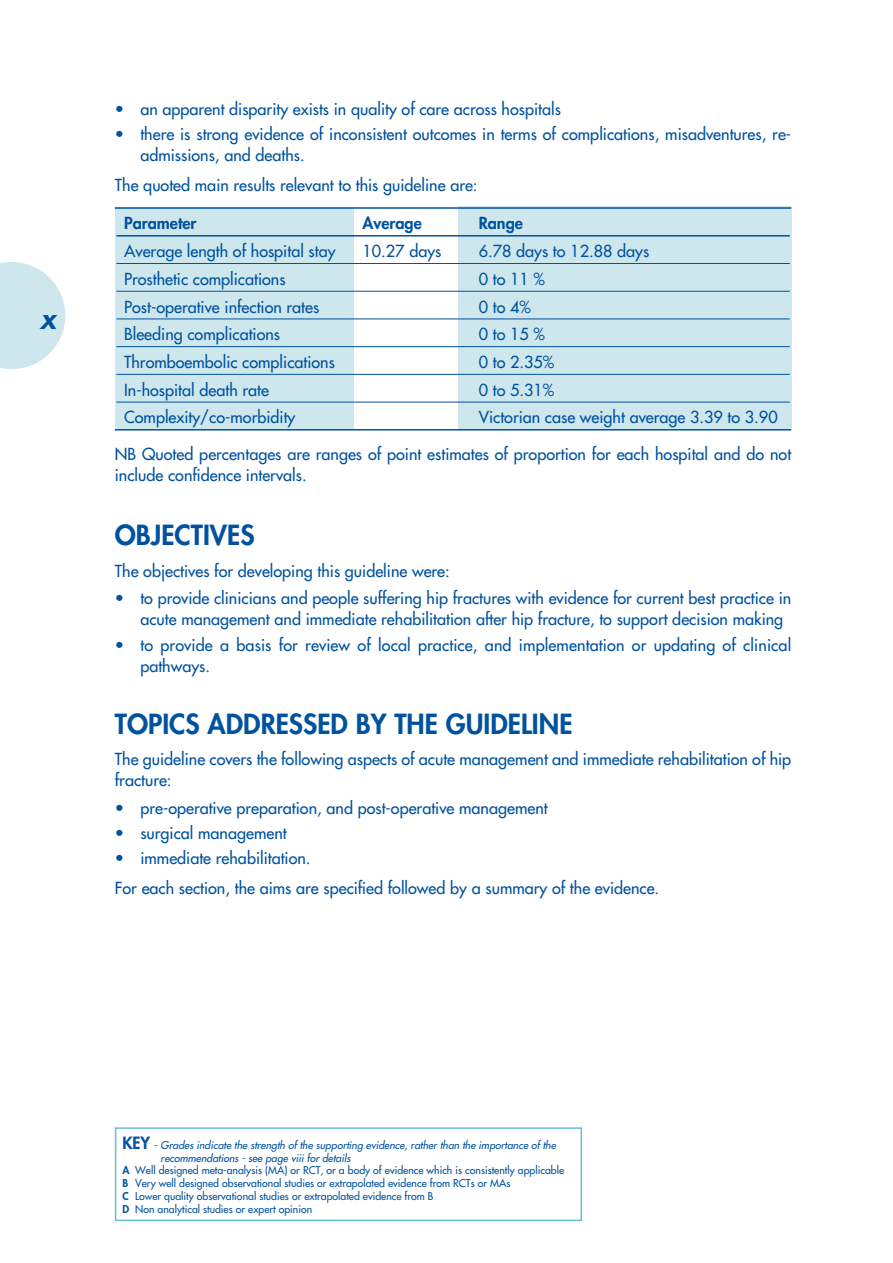
<style>
.page{position:relative;width:893px;height:1263px;background:#fff}
.page>*{position:absolute;margin:0;border:0;box-sizing:border-box;transform-origin:0 0}
.t1{font:italic 800 28.5px "Futura Maori";color:#00529f}
.t2{font:800 27px "Futura Maori";color:#00529f}
.t3{font:16.2px/21px "Futura GG Maori";color:#00529f}
.t4{font:800 16.2px "Futura Maori";color:#00529f}
.t5{font:10.5px "Futura Maori";color:#00529f}
.t6{font:italic 10.5px "Futura Maori";color:#00529f}
.s1{font-weight:800;font-style:normal;font-size:16.5px}
.s2{font-weight:800}
</style>
<div class="page">
<div style="left:115px;top:207px;width:239px;height:222px;background:#cee7ed"></div>
<div style="left:458px;top:207px;width:333px;height:222px;background:#cee7ed"></div>
<div style="left:115px;top:1127px;width:467px;height:94px;border:2px solid #69bdd0"></div>
<hr style="left:115px;top:207px;width:676px;height:2px;background:#00529f">
<hr style="left:116px;top:235px;width:673px;height:2px;background:#00529f">
<hr style="left:115px;top:429px;width:676px;height:2px;background:#00529f">
<hr style="left:116px;top:263px;width:673px;height:1px;background:#00529f">
<hr style="left:116px;top:291px;width:673px;height:1px;background:#00529f">
<hr style="left:116px;top:319px;width:673px;height:1px;background:#00529f">
<hr style="left:116px;top:346px;width:673px;height:1px;background:#00529f">
<hr style="left:116px;top:374px;width:673px;height:1px;background:#00529f">
<hr style="left:116px;top:402px;width:673px;height:1px;background:#00529f">
<svg style="left:0;top:262px;width:65px;height:107px"></svg>
<h1 class="t1" style="left:40px;top:302px;width:17px">x</h1>
<p class="t3" style="left:115px;top:100px;width:447px">• an apparent disparity exists in quality of care across hospitals</p>
<p class="t3" style="left:140px;top:126px;width:652px;text-indent:-26px">• there is strong evidence of inconsistent outcomes in terms of complications, misadventures, re&shy;admissions, and deaths.</p>
<p class="t3" style="left:115px;top:176px;width:364px">The quoted main results relevant to this guideline are:</p>
<p class="t4" style="left:124px;top:214px;width:74px">Parameter</p>
<p class="t4" style="left:362px;top:214px;width:61px">Average</p>
<p class="t4" style="left:478px;top:214px;width:46px">Range</p>
<p class="t3" style="left:124px;top:243px;width:213px">Average length of hospital stay</p>
<p class="t3" style="left:362px;top:243px;width:80px">10.27 days</p>
<p class="t3" style="left:478px;top:243px;width:172px">6.78 days to 12.88 days</p>
<p class="t3" style="left:124px;top:270px;width:163px">Prosthetic complications</p>
<p class="t3" style="left:478px;top:270px;width:68px">0 to 11 %</p>
<p class="t3" style="left:124px;top:298px;width:197px">Post-operative infection rates</p>
<p class="t3" style="left:478px;top:298px;width:54px">0 to 4%</p>
<p class="t3" style="left:124px;top:326px;width:157px">Bleeding complications</p>
<p class="t3" style="left:478px;top:326px;width:68px">0 to 15 %</p>
<p class="t3" style="left:124px;top:354px;width:212px">Thromboembolic complications</p>
<p class="t3" style="left:478px;top:354px;width:77px">0 to 2.35%</p>
<p class="t3" style="left:124px;top:381px;width:146px">In-hospital death rate</p>
<p class="t3" style="left:478px;top:381px;width:77px">0 to 5.31%</p>
<p class="t3" style="left:124px;top:409px;width:173px">Complexity/co-morbidity</p>
<p class="t3" style="left:478px;top:409px;width:300px">Victorian case weight average 3.39 to 3.90</p>
<p class="t3" style="left:115px;top:446px;width:678px">NB Quoted percentages are ranges of point estimates of proportion for each hospital and do not include confidence intervals.</p>
<h2 class="t2" style="left:115px;top:520px;width:141px">OBJECTIVES</h2>
<p class="t3" style="left:115px;top:563px;width:336px">The objectives for developing this guideline were:</p>
<p class="t3" style="left:140px;top:590px;width:652px;text-indent:-26px">• to provide clinicians and people suffering hip fractures with evidence for current best practice in acute management and immediate rehabilitation after hip fracture, to support decision making</p>
<p class="t3" style="left:140px;top:636px;width:652px;text-indent:-26px">• to provide a basis for review of local practice, and implementation or updating of clinical pathways.</p>
<h2 class="t2" style="left:115px;top:708px;width:459px">TOPICS ADDRESSED BY THE GUIDELINE</h2>
<p class="t3" style="left:115px;top:751px;width:678px">The guideline covers the following aspects of acute management and immediate rehabilitation of hip fracture:</p>
<p class="t3" style="left:115px;top:799px;width:434px">• pre-operative preparation, and post-operative management</p>
<p class="t3" style="left:115px;top:825px;width:173px">• surgical management</p>
<p class="t3" style="left:115px;top:846px;width:546px;line-height:29.5px">• immediate rehabilitation.<br>For each section, the aims are specified followed by a summary of the evidence.</p>
<p class="t6" style="left:122px;top:1139px;width:435px"><span class="s1">KEY</span> - Grades indicate the strength of the supporting evidence, rather than the importance of the</p>
<p class="t6" style="left:161px;top:1152px;width:191px">recommendations - see page viii for details</p>
<p class="t5" style="left:122px;top:1165px;width:443px"><span class="s2">A</span> Well designed meta-analysis (MA) or RCT, or a body of evidence which is consistently applicable</p>
<p class="t5" style="left:122px;top:1177px;width:389px"><span class="s2">B</span> Very well designed observational studies or extrapolated evidence from RCTs or MAs</p>
<p class="t5" style="left:122px;top:1190px;width:313px"><span class="s2">C</span> Lower quality observational studies or extrapolated evidence from B</p>
<p class="t5" style="left:122px;top:1203px;width:191px"><span class="s2">D</span> Non analytical studies or expert opinion</p>
</div>
